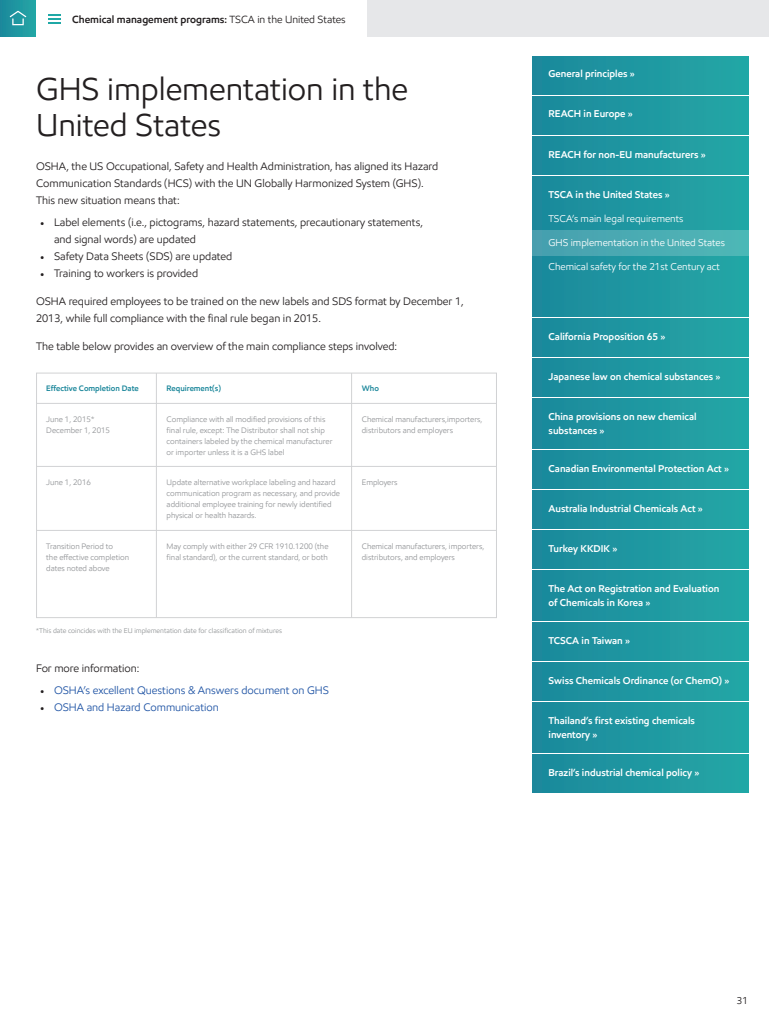
<style>
.page{position:relative;width:769px;height:1024px;background:#fff}
.page>*{position:absolute;margin:0;border:0;box-sizing:border-box;transform-origin:0 0}
.t1{font:32px/36px "E Mprint";color:#231f20}
.t2{font:11px/17px "E Mprint";color:#231f20}
.t3{font:11px "E Mprint";color:#1e53a4}
.t4{font:600 10.5px "E Mprint";color:#231f20}
.t5{font:600 10px/14px "E Mprint";color:#fff}
.t6{font:10px "E Mprint";color:#fff}
.t7{font:10px "E Mprint";color:#231f20}
.t8{font:8px/11px "E Mprint";color:#939598}
.t9{font:600 8px "E Mprint";color:#1c879b}
.t10{font:7px "E Mprint";color:#939698}
.s1{font-weight:400}
.s2{font-family:"Minion Pro"}
.s3{font-family:"Minion Pro";color:#231f20}
</style>
<div class="page">
<div style="left:0;top:0;width:36px;height:36px;background:linear-gradient(to right,#1a889c,#24a5a5)"></div>
<div style="left:12px;top:18px;width:12px;height:7px;border:1px solid #fff"></div>
<svg style="left:9px;top:10px;width:18px;height:8px"></svg>
<div style="left:532px;top:176px;width:216px;height:140px;background:linear-gradient(to right,#1b889c,#24a7a6)"></div>
<div style="left:155px;top:0;width:613px;height:36px;background:#e6e7e9"></div>
<div style="left:532px;top:230px;width:216px;height:25px;background:#4aacb3"></div>
<div style="left:36px;top:373px;width:460px;height:245px;border:1px solid #d1d2d4"></div>
<hr style="left:156px;top:373px;width:1px;height:245px;background:#d1d2d4">
<hr style="left:36px;top:403px;width:460px;height:1px;background:#d1d2d4">
<hr style="left:36px;top:466px;width:460px;height:1px;background:#d1d2d4">
<hr style="left:351px;top:373px;width:1px;height:245px;background:#d1d2d4">
<hr style="left:36px;top:530px;width:460px;height:1px;background:#d1d2d4">
<div style="left:36px;top:0;width:330px;height:41px;background:#fff"></div>
<svg style="left:48px;top:14px;width:12px;height:10px"></svg>
<div style="left:532px;top:318px;width:216px;height:38px;background:linear-gradient(to right,#1b889c,#24a7a6)"></div>
<div style="left:532px;top:358px;width:216px;height:38px;background:linear-gradient(to right,#1b889c,#24a7a6)"></div>
<div style="left:532px;top:398px;width:216px;height:50px;background:linear-gradient(to right,#1b889c,#24a7a6)"></div>
<div style="left:532px;top:450px;width:216px;height:38px;background:linear-gradient(to right,#1b889c,#24a7a6)"></div>
<div style="left:532px;top:490px;width:216px;height:38px;background:linear-gradient(to right,#1b889c,#24a7a6)"></div>
<div style="left:532px;top:530px;width:216px;height:38px;background:linear-gradient(to right,#1b889c,#24a7a6)"></div>
<div style="left:532px;top:570px;width:216px;height:50px;background:linear-gradient(to right,#1b889c,#24a7a6)"></div>
<div style="left:532px;top:622px;width:216px;height:38px;background:linear-gradient(to right,#1b889c,#24a7a6)"></div>
<div style="left:532px;top:662px;width:216px;height:38px;background:linear-gradient(to right,#1b889c,#24a7a6)"></div>
<div style="left:532px;top:702px;width:216px;height:50px;background:linear-gradient(to right,#1b889c,#24a7a6)"></div>
<div style="left:532px;top:754px;width:216px;height:38px;background:linear-gradient(to right,#1b889c,#24a7a6)"></div>
<div style="left:532px;top:56px;width:216px;height:38px;background:linear-gradient(to right,#1b889c,#24a7a6)"></div>
<div style="left:532px;top:96px;width:216px;height:38px;background:linear-gradient(to right,#1b889c,#24a7a6)"></div>
<div style="left:532px;top:136px;width:216px;height:38px;background:linear-gradient(to right,#1b889c,#24a7a6)"></div>
<p class="t4" style="left:72px;top:13px;width:275px">Chemical management programs: <span class="s1">TSCA in the United States</span></p>
<p class="t1" style="left:36px;top:71px;width:373px">GHS implementation in the<br>United States</p>
<p class="t2" style="left:36px;top:158px;width:403px">OSHA, the US Occupational, Safety and Health Administration, has aligned its Hazard<br>Communication Standards (HCS) with the UN Globally Harmonized System (GHS).<br>This new situation means that:</p>
<p class="t2" style="left:54px;top:214px;width:370px;text-indent:-14px"><span class="s2">•</span> Label elements (i.e., pictograms, hazard statements, precautionary statements, and signal words) are updated</p>
<p class="t2" style="left:40px;top:248px;width:194px"><span class="s2">•</span> Safety Data Sheets (SDS) are updated</p>
<p class="t2" style="left:40px;top:265px;width:159px"><span class="s2">•</span> Training to workers is provided</p>
<p class="t2" style="left:36px;top:293px;width:429px">OSHA required employees to be trained on the new labels and SDS format by December 1,<br>2013, while full compliance with the final rule began in 2015.</p>
<p class="t2" style="left:36px;top:338px;width:362px">The table below provides an overview of the main compliance steps involved:</p>
<p class="t9" style="left:46px;top:383px;width:94px">Effective Completion Date</p>
<p class="t8" style="left:46px;top:413px;width:49px">June 1, 2015*</p>
<p class="t8" style="left:46px;top:424px;width:65px">December 1, 2015</p>
<p class="t8" style="left:46px;top:477px;width:46px">June 1, 2016</p>
<p class="t8" style="left:46px;top:541px;width:84px">Transition Period to<br>the effective completion dates noted above</p>
<p class="t9" style="left:166px;top:383px;width:56px">Requirement(s)</p>
<p class="t8" style="left:166px;top:413px;width:167px">Compliance with all modified provisions of this final rule, except: The Distributor shall not ship containers labeled by the chemical manufacturer or importer unless it is a GHS label</p>
<p class="t8" style="left:166px;top:477px;width:175px">Update alternative workplace labeling and hazard communication program as necessary, and provide additional employee training for newly identified physical or health hazards.</p>
<p class="t8" style="left:166px;top:541px;width:163px">May comply with either 29 CFR 1910.1200 (the final standard), or the current standard, or both</p>
<p class="t9" style="left:361px;top:383px;width:19px">Who</p>
<p class="t8" style="left:361px;top:413px;width:122px">Chemical manufacturers,importers, distributors and employers</p>
<p class="t8" style="left:361px;top:477px;width:37px">Employers</p>
<p class="t8" style="left:361px;top:541px;width:124px">Chemical manufacturers, importers, distributors, and employers</p>
<p class="t10" style="left:36px;top:626px;width:247px">*This date coincides with the EU implementation date for classification of mixtures</p>
<p class="t2" style="left:36px;top:659px;width:105px">For more information:</p>
<p class="t3" style="left:40px;top:683px;width:290px"><span class="s3">•</span> OSHA’s excellent Questions &amp; Answers document on GHS</p>
<p class="t3" style="left:40px;top:700px;width:180px"><span class="s3">•</span> OSHA and Hazard Communication</p>
<p class="t5" style="left:548px;top:67px;width:88px">General principles »</p>
<p class="t5" style="left:548px;top:107px;width:86px">REACH in Europe »</p>
<p class="t5" style="left:548px;top:147px;width:158px">REACH for non-EU manufacturers »</p>
<p class="t5" style="left:548px;top:187px;width:123px">TSCA in the United States »</p>
<p class="t6" style="left:548px;top:212px;width:136px">TSCA’s main legal requirements</p>
<p class="t6" style="left:548px;top:236px;width:178px">GHS implementation in the United States</p>
<p class="t6" style="left:548px;top:260px;width:173px">Chemical safety for the 21st Century act</p>
<p class="t5" style="left:548px;top:329px;width:118px">California Proposition 65 »</p>
<p class="t5" style="left:548px;top:369px;width:173px">Japanese law on chemical substances »</p>
<p class="t5" style="left:548px;top:409px;width:149px">China provisions on new chemical substances »</p>
<p class="t5" style="left:548px;top:461px;width:182px">Canadian Environmental Protection Act »</p>
<p class="t5" style="left:548px;top:501px;width:156px">Australia Industrial Chemicals Act »</p>
<p class="t5" style="left:548px;top:541px;width:70px">Turkey KKDIK »</p>
<p class="t5" style="left:548px;top:581px;width:172px">The Act on Registration and Evaluation of Chemicals in Korea »</p>
<p class="t5" style="left:548px;top:633px;width:83px">TCSCA in Taiwan »</p>
<p class="t5" style="left:548px;top:673px;width:182px">Swiss Chemicals Ordinance (or ChemO) »</p>
<p class="t5" style="left:548px;top:713px;width:148px">Thailand’s first existing chemicals inventory »</p>
<p class="t5" style="left:548px;top:765px;width:152px">Brazil’s industrial chemical policy »</p>
<p class="t7" style="left:736px;top:994px;width:13px">31</p>
</div>
